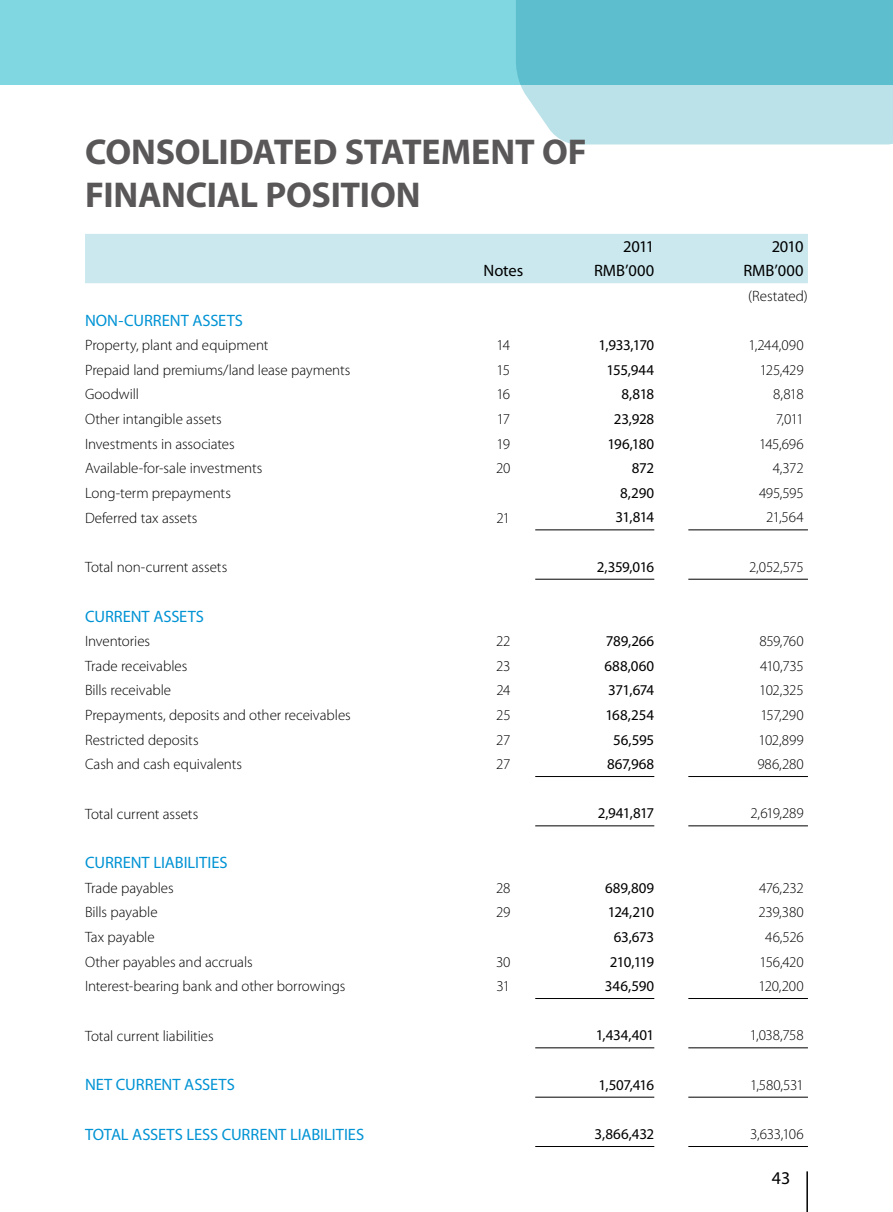
<style>
.page{position:relative;width:893px;height:1212px;background:#fff}
.page>*{position:absolute;margin:0;border:0;box-sizing:border-box;transform-origin:0 0}
.t1{font:700 36px/43.2px "Myriad Pro";letter-spacing:-.01em;color:#595757}
.t2{font:18px "Myriad Pro";color:#000}
.t3{font:16.5px "Myriad Pro";letter-spacing:-.005em;color:#0093d4}
.t4{font:16.5px "Myriad Pro";letter-spacing:-.005em;color:#000}
.t5{font:300 15px "Myriad Pro";letter-spacing:-.005em;color:#000}
.t6{font:15px "Myriad Pro";letter-spacing:-.02em;color:#000}
</style>
<div class="page">
<hr style="left:806px;top:1171px;width:2px;height:41px;background:#000">
<div style="left:0;top:0;width:893px;height:85px;background:#80d6e1"></div>
<svg style="left:516px;top:0;width:377px;height:144px;background:#85cdd8"></svg>
<div style="left:85px;top:234px;width:723px;height:49px;background:#cbe8ee"></div>
<hr style="left:535px;top:530px;width:119px;height:1px;background:#000">
<hr style="left:688px;top:530px;width:120px;height:1px;background:#000">
<hr style="left:535px;top:579px;width:119px;height:1px;background:#000">
<hr style="left:688px;top:579px;width:120px;height:1px;background:#000">
<hr style="left:535px;top:776px;width:119px;height:1px;background:#000">
<hr style="left:688px;top:776px;width:120px;height:1px;background:#000">
<hr style="left:535px;top:825px;width:119px;height:1px;background:#000">
<hr style="left:688px;top:825px;width:120px;height:1px;background:#000">
<hr style="left:535px;top:998px;width:119px;height:1px;background:#000">
<hr style="left:688px;top:998px;width:120px;height:1px;background:#000">
<hr style="left:535px;top:1047px;width:119px;height:1px;background:#000">
<hr style="left:688px;top:1047px;width:120px;height:1px;background:#000">
<hr style="left:535px;top:1097px;width:119px;height:1px;background:#000">
<hr style="left:688px;top:1097px;width:120px;height:1px;background:#000">
<hr style="left:535px;top:1146px;width:119px;height:1px;background:#000">
<hr style="left:688px;top:1146px;width:120px;height:1px;background:#000">
<h1 class="t1" style="left:85px;top:129px;width:503px">CONSOLIDATED STATEMENT OF<br>FINANCIAL POSITION</h1>
<p class="t4" style="left:623px;top:236px;width:33px">2011</p>
<p class="t4" style="left:772px;top:236px;width:33px">2010</p>
<p class="t4" style="left:483px;top:261px;width:41px">Notes</p>
<p class="t4" style="left:594px;top:261px;width:62px">RMB’000</p>
<p class="t4" style="left:743px;top:261px;width:62px">RMB’000</p>
<p class="t5" style="left:748px;top:287px;width:61px">(Restated)</p>
<p class="t3" style="left:85px;top:310px;width:160px">NON-CURRENT ASSETS</p>
<p class="t5" style="left:85px;top:337px;width:185px">Property, plant and equipment</p>
<p class="t5" style="left:496px;top:337px;width:15px">14</p>
<p class="t6" style="left:599px;top:336px;width:57px">1,933,170</p>
<p class="t5" style="left:748px;top:337px;width:57px">1,244,090</p>
<p class="t5" style="left:85px;top:361px;width:267px">Prepaid land premiums/land lease payments</p>
<p class="t5" style="left:497px;top:361px;width:15px">15</p>
<p class="t6" style="left:606px;top:360px;width:49px">155,944</p>
<p class="t5" style="left:760px;top:361px;width:45px">125,429</p>
<p class="t5" style="left:85px;top:386px;width:55px">Goodwill</p>
<p class="t5" style="left:496px;top:386px;width:15px">16</p>
<p class="t6" style="left:621px;top:385px;width:34px">8,818</p>
<p class="t5" style="left:773px;top:386px;width:32px">8,818</p>
<p class="t5" style="left:85px;top:411px;width:138px">Other intangible assets</p>
<p class="t5" style="left:497px;top:411px;width:15px">17</p>
<p class="t6" style="left:614px;top:410px;width:42px">23,928</p>
<p class="t5" style="left:776px;top:411px;width:29px">7,011</p>
<p class="t5" style="left:85px;top:435px;width:151px">Investments in associates</p>
<p class="t5" style="left:497px;top:435px;width:15px">19</p>
<p class="t6" style="left:607px;top:434px;width:48px">196,180</p>
<p class="t5" style="left:759px;top:435px;width:46px">145,696</p>
<p class="t5" style="left:85px;top:460px;width:179px">Available-for-sale investments</p>
<p class="t5" style="left:496px;top:460px;width:16px">20</p>
<p class="t6" style="left:632px;top:459px;width:24px">872</p>
<p class="t5" style="left:773px;top:460px;width:32px">4,372</p>
<p class="t5" style="left:85px;top:485px;width:147px">Long-term prepayments</p>
<p class="t6" style="left:620px;top:484px;width:36px">8,290</p>
<p class="t5" style="left:759px;top:485px;width:46px">495,595</p>
<p class="t5" style="left:85px;top:509px;width:114px">Deferred tax assets</p>
<p class="t5" style="left:496px;top:509px;width:15px">21</p>
<p class="t6" style="left:615px;top:508px;width:40px">31,814</p>
<p class="t5" style="left:766px;top:509px;width:39px">21,564</p>
<p class="t5" style="left:85px;top:559px;width:144px">Total non-current assets</p>
<p class="t6" style="left:597px;top:557px;width:59px">2,359,016</p>
<p class="t5" style="left:749px;top:558px;width:56px">2,052,575</p>
<p class="t3" style="left:85px;top:606px;width:120px">CURRENT ASSETS</p>
<p class="t5" style="left:85px;top:633px;width:67px">Inventories</p>
<p class="t5" style="left:496px;top:633px;width:16px">22</p>
<p class="t6" style="left:606px;top:632px;width:50px">789,266</p>
<p class="t5" style="left:759px;top:633px;width:46px">859,760</p>
<p class="t5" style="left:85px;top:657px;width:104px">Trade receivables</p>
<p class="t5" style="left:496px;top:657px;width:16px">23</p>
<p class="t6" style="left:604px;top:656px;width:51px">688,060</p>
<p class="t5" style="left:760px;top:657px;width:45px">410,735</p>
<p class="t5" style="left:85px;top:682px;width:88px">Bills receivable</p>
<p class="t5" style="left:496px;top:682px;width:15px">24</p>
<p class="t6" style="left:608px;top:681px;width:48px">371,674</p>
<p class="t5" style="left:759px;top:682px;width:46px">102,325</p>
<p class="t5" style="left:85px;top:707px;width:267px">Prepayments, deposits and other receivables</p>
<p class="t5" style="left:496px;top:707px;width:16px">25</p>
<p class="t6" style="left:605px;top:706px;width:50px">168,254</p>
<p class="t5" style="left:760px;top:707px;width:45px">157,290</p>
<p class="t5" style="left:85px;top:731px;width:115px">Restricted deposits</p>
<p class="t5" style="left:496px;top:731px;width:16px">27</p>
<p class="t6" style="left:613px;top:730px;width:43px">56,595</p>
<p class="t5" style="left:758px;top:731px;width:47px">102,899</p>
<p class="t5" style="left:85px;top:756px;width:159px">Cash and cash equivalents</p>
<p class="t5" style="left:496px;top:756px;width:16px">27</p>
<p class="t6" style="left:607px;top:755px;width:49px">867,968</p>
<p class="t5" style="left:757px;top:756px;width:48px">986,280</p>
<p class="t5" style="left:85px;top:805px;width:115px">Total current assets</p>
<p class="t6" style="left:598px;top:804px;width:58px">2,941,817</p>
<p class="t5" style="left:750px;top:805px;width:55px">2,619,289</p>
<p class="t3" style="left:85px;top:853px;width:144px">CURRENT LIABILITIES</p>
<p class="t5" style="left:85px;top:879px;width:90px">Trade payables</p>
<p class="t5" style="left:496px;top:879px;width:16px">28</p>
<p class="t6" style="left:605px;top:878px;width:51px">689,809</p>
<p class="t5" style="left:759px;top:879px;width:46px">476,232</p>
<p class="t5" style="left:85px;top:904px;width:74px">Bills payable</p>
<p class="t5" style="left:496px;top:904px;width:16px">29</p>
<p class="t6" style="left:608px;top:903px;width:48px">124,210</p>
<p class="t5" style="left:758px;top:904px;width:47px">239,380</p>
<p class="t5" style="left:85px;top:929px;width:71px">Tax payable</p>
<p class="t6" style="left:614px;top:927px;width:42px">63,673</p>
<p class="t5" style="left:765px;top:929px;width:40px">46,526</p>
<p class="t5" style="left:85px;top:953px;width:169px">Other payables and accruals</p>
<p class="t5" style="left:496px;top:953px;width:16px">30</p>
<p class="t6" style="left:610px;top:952px;width:46px">210,119</p>
<p class="t5" style="left:759px;top:953px;width:46px">156,420</p>
<p class="t5" style="left:85px;top:978px;width:262px">Interest-bearing bank and other borrowings</p>
<p class="t5" style="left:496px;top:978px;width:15px">31</p>
<p class="t6" style="left:605px;top:977px;width:51px">346,590</p>
<p class="t5" style="left:759px;top:978px;width:47px">120,200</p>
<p class="t5" style="left:85px;top:1027px;width:130px">Total current liabilities</p>
<p class="t6" style="left:596px;top:1026px;width:60px">1,434,401</p>
<p class="t5" style="left:750px;top:1027px;width:55px">1,038,758</p>
<p class="t3" style="left:85px;top:1075px;width:151px">NET CURRENT ASSETS</p>
<p class="t6" style="left:598px;top:1075px;width:57px">1,507,416</p>
<p class="t5" style="left:750px;top:1076px;width:55px">1,580,531</p>
<p class="t3" style="left:85px;top:1124px;width:281px">TOTAL ASSETS LESS CURRENT LIABILITIES</p>
<p class="t6" style="left:594px;top:1125px;width:61px">3,866,432</p>
<p class="t5" style="left:750px;top:1126px;width:55px">3,633,106</p>
<p class="t2" style="left:772px;top:1167px;width:20px">43</p>
</div>
